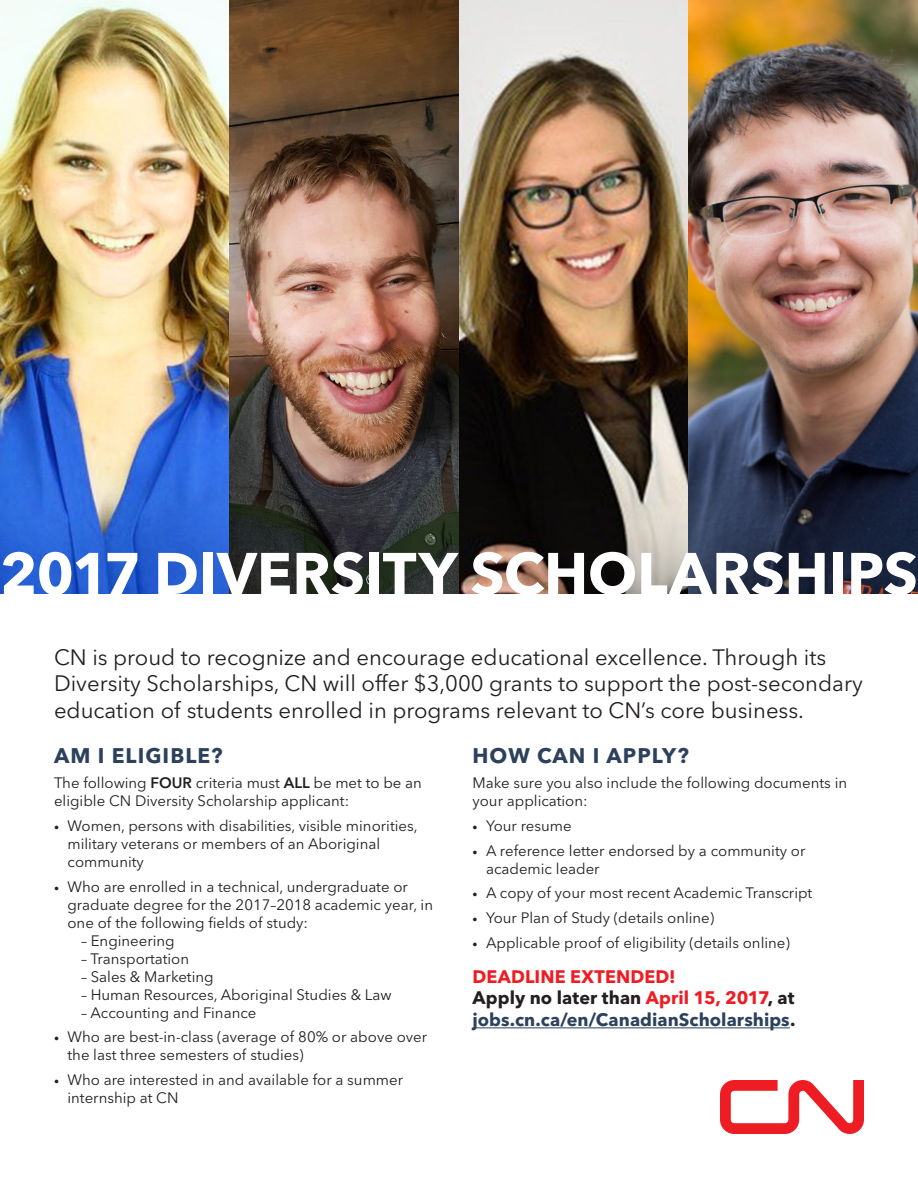
<style>
.page{position:relative;width:918px;height:1188px;background:#fff}
.page>*{position:absolute;margin:0;border:0;box-sizing:border-box;transform-origin:0 0}
.t1{font:700 58.05px "Avenir Next LT Pro";letter-spacing:-.005em;color:#fff}
.Intro_para{font:22.2px/26.5px "Avenir Next LT Pro";color:#231f20}
.Subhead{font:700 21px "Avenir Next LT Pro";letter-spacing:.05em;color:#2b415c}
.Subhead-2{font:700 18px/21.6px "Avenir Next LT Pro";letter-spacing:.005em;color:#2b415c}
.Subhead-3{font:700 18px "Avenir Next LT Pro";letter-spacing:.005em;color:#ee1d23}
.Body_copy{font:15px/18px "Avenir Next LT Pro";color:#231f20}
.s1{font-weight:600}
.s2{font-family:"Helvetica Neue LT Pro";font-weight:900}
.s3{color:#231f20}
.s4{color:#ee1d23}
</style>
<div class="page">
<img style="left:0;top:0;width:230px;height:433px">
<img style="left:230px;top:0;width:229px;height:433px">
<img style="left:459px;top:0;width:229px;height:433px">
<img style="left:688px;top:0;width:230px;height:433px">
<div style="left:0;top:433px;width:918px;height:280px;background:#231f20;opacity:.75"></div>
<div style="left:0;top:594px;width:918px;height:510px;background:#fff"></div>
<hr style="left:472px;top:1027px;width:318px;height:1px;background:#2b415c">
<svg style="left:720px;top:1080px;width:144px;height:54px"></svg>
<p class="t1" style="left:0;top:538px;width:919px">2017 DIVERSITY SCHOLARSHIPS</p>
<p class="Intro_para" style="left:54px;top:644px;width:810px">CN is proud to recognize and encourage educational excellence. Through its<br>Diversity Scholarships, CN will offer $3,000 grants to support the post-secondary education of students enrolled in programs relevant to CN’s core business.</p>
<p class="Subhead" style="left:54px;top:743px;width:170px">AM I ELIGIBLE?</p>
<p class="Body_copy" style="left:54px;top:774px;width:369px">The following <span class="s1">FOUR</span> criteria must <span class="s1">ALL</span> be met to be an eligible CN Diversity Scholarship applicant:</p>
<p class="Body_copy" style="left:68px;top:816px;width:352px;text-indent:-14px"><span class="s2">·</span> Women, persons with disabilities, visible minorities, military veterans or members of an Aboriginal community</p>
<p class="Body_copy" style="left:68px;top:877px;width:367px;text-indent:-14px"><span class="s2">·</span> Who are enrolled in a technical, undergraduate or graduate degree for the 2017–2018 academic year, in one of the following fields of study:</p>
<p class="Body_copy" style="left:81px;top:931px;width:95px">– Engineering</p>
<p class="Body_copy" style="left:81px;top:949px;width:110px">– Transportation</p>
<p class="Body_copy" style="left:81px;top:967px;width:134px">– Sales &amp; Marketing</p>
<p class="Body_copy" style="left:81px;top:985px;width:312px">– Human Resources, Aboriginal Studies &amp; Law</p>
<p class="Body_copy" style="left:81px;top:1003px;width:177px">– Accounting and Finance</p>
<p class="Body_copy" style="left:68px;top:1028px;width:361px;text-indent:-14px"><span class="s2">·</span> Who are best-in-class (average of 80% or above over the last three semesters of studies)</p>
<p class="Body_copy" style="left:68px;top:1071px;width:337px;text-indent:-14px"><span class="s2">·</span> Who are interested in and available for a summer internship at CN</p>
<p class="Subhead" style="left:472px;top:743px;width:218px">HOW CAN I APPLY?</p>
<p class="Body_copy" style="left:472px;top:774px;width:376px">Make sure you also include the following documents in your application:</p>
<p class="Body_copy" style="left:472px;top:816px;width:101px"><span class="s2">·</span> Your resume</p>
<p class="Body_copy" style="left:486px;top:841px;width:321px;text-indent:-14px"><span class="s2">·</span> A reference letter endorsed by a community or academic leader</p>
<p class="Body_copy" style="left:472px;top:884px;width:341px"><span class="s2">·</span> A copy of your most recent Academic Transcript</p>
<p class="Body_copy" style="left:472px;top:909px;width:243px"><span class="s2">·</span> Your Plan of Study (details online)</p>
<p class="Body_copy" style="left:472px;top:933px;width:319px"><span class="s2">·</span> Applicable proof of eligibility (details online)</p>
<p class="Subhead-3" style="left:472px;top:966px;width:205px">DEADLINE EXTENDED!</p>
<p class="Subhead-2" style="left:472px;top:987px;width:324px"><span class="s3">Apply no later than</span> <span class="s4">April 15, 2017</span><span class="s3">, at </span>jobs.cn.ca/en/CanadianScholarships<span class="s3">.</span></p>
</div>
